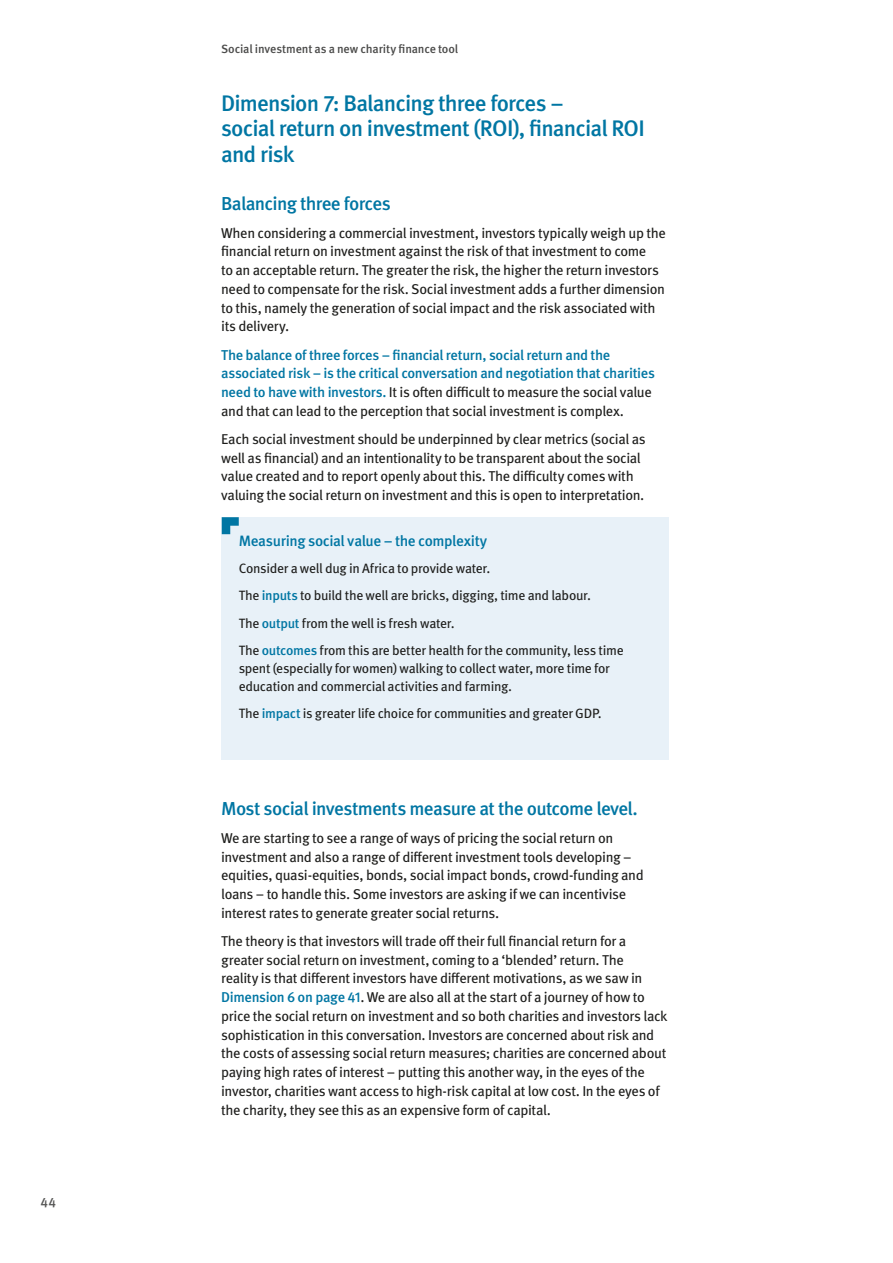
<style>
.page{position:relative;width:893px;height:1263px;background:#fff}
.page>*{position:absolute;margin:0;border:0;box-sizing:border-box;transform-origin:0 0}
.t1{font:500 22.5px/25.5px "Meta OT";letter-spacing:-.04em;color:#0076a3}
.t2{font:500 18.75px "Meta OT";letter-spacing:-.035em;color:#0076a3}
.t3{font:500 15px "Meta OT";letter-spacing:-.025em;color:#0076a3}
.t4{font:14.25px/18.8px "Meta OT";letter-spacing:-.025em;color:#1d1d1b}
.t5{font:500 14.25px/18.8px "Meta OT";letter-spacing:-.025em;color:#0076a3}
.t6{font:13.5px/27.5px "Meta OT";letter-spacing:-.025em;color:#1d1d1b}
.t7{font:500 13.5px "Meta OT";color:#575756}
.t8{font:500 12px "Meta OT";letter-spacing:-.015em;color:#4b4b4a}
.s1{font-weight:400;color:#1d1d1b}
.s2{font-weight:500;color:#0076a3}
</style>
<div class="page">
<div style="left:222px;top:517px;width:447px;height:243px;background:#e8f1f8"></div>
<svg style="left:222px;top:517px;width:17px;height:17px"></svg>
<p class="t7" style="left:40px;top:1193px;width:17px">44</p>
<p class="t8" style="left:221px;top:42px;width:239px">Social investment as a new charity finance tool</p>
<h1 class="t1" style="left:221px;top:90px;width:425px">Dimension 7: Balancing three forces –<br>social return on investment (ROI), financial ROI and risk</h1>
<h2 class="t2" style="left:221px;top:191px;width:171px">Balancing three forces</h2>
<p class="t4" style="left:221px;top:223px;width:446px">When considering a commercial investment, investors typically weigh up the financial return on investment against the risk of that investment to come<br>to an acceptable return. The greater the risk, the higher the return investors need to compensate for the risk. Social investment adds a further dimension to this, namely the generation of social impact and the risk associated with its delivery.</p>
<p class="t5" style="left:221px;top:345px;width:435px">The balance of three forces – financial return, social return and the associated risk – is the critical conversation and negotiation that charities need to have with investors. <span class="s1">It is often difficult to measure the social value and that can lead to the perception that social investment is complex.</span></p>
<p class="t4" style="left:221px;top:430px;width:426px">Each social investment should be underpinned by clear metrics (social as well as financial) and an intentionality to be transparent about the social value created and to report openly about this. The difficulty comes with valuing the social return on investment and this is open to interpretation.</p>
<p class="t3" style="left:239px;top:531px;width:250px">Measuring social value – the complexity</p>
<p class="t6" style="left:239px;top:555px;width:386px">Consider a well dug in Africa to provide water.<br>The <span class="s2">inputs</span> to build the well are bricks, digging, time and labour.<br>The <span class="s2">output</span> from the well is fresh water.<br>The <span class="s2">outcomes</span> from this are better health for the community, less time</p>
<p class="t6" style="left:239px;top:659px;width:373px;line-height:18px">spent (especially for women) walking to collect water, more time for education and commercial activities and farming.</p>
<p class="t6" style="left:239px;top:700px;width:365px">The <span class="s2">impact</span> is greater life choice for communities and greater GDP.</p>
<h2 class="t2" style="left:221px;top:796px;width:418px">Most social investments measure at the outcome level.</h2>
<p class="t4" style="left:221px;top:828px;width:424px">We are starting to see a range of ways of pricing the social return on investment and also a range of different investment tools developing – equities, quasi-equities, bonds, social impact bonds, crowd-funding and loans – to handle this. Some investors are asking if we can incentivise interest rates to generate greater social returns.</p>
<p class="t4" style="left:221px;top:932px;width:448px">The theory is that investors will trade off their full financial return for a greater social return on investment, coming to a ‘blended’ return. The<br>reality is that different investors have different motivations, as we saw in <span class="s2">Dimension 6 on page 41</span>. We are also all at the start of a journey of how to price the social return on investment and so both charities and investors lack sophistication in this conversation. Investors are concerned about risk and the costs of assessing social return measures; charities are concerned about paying high rates of interest – putting this another way, in the eyes of the investor, charities want access to high-risk capital at low cost. In the eyes of the charity, they see this as an expensive form of capital.</p>
</div>
